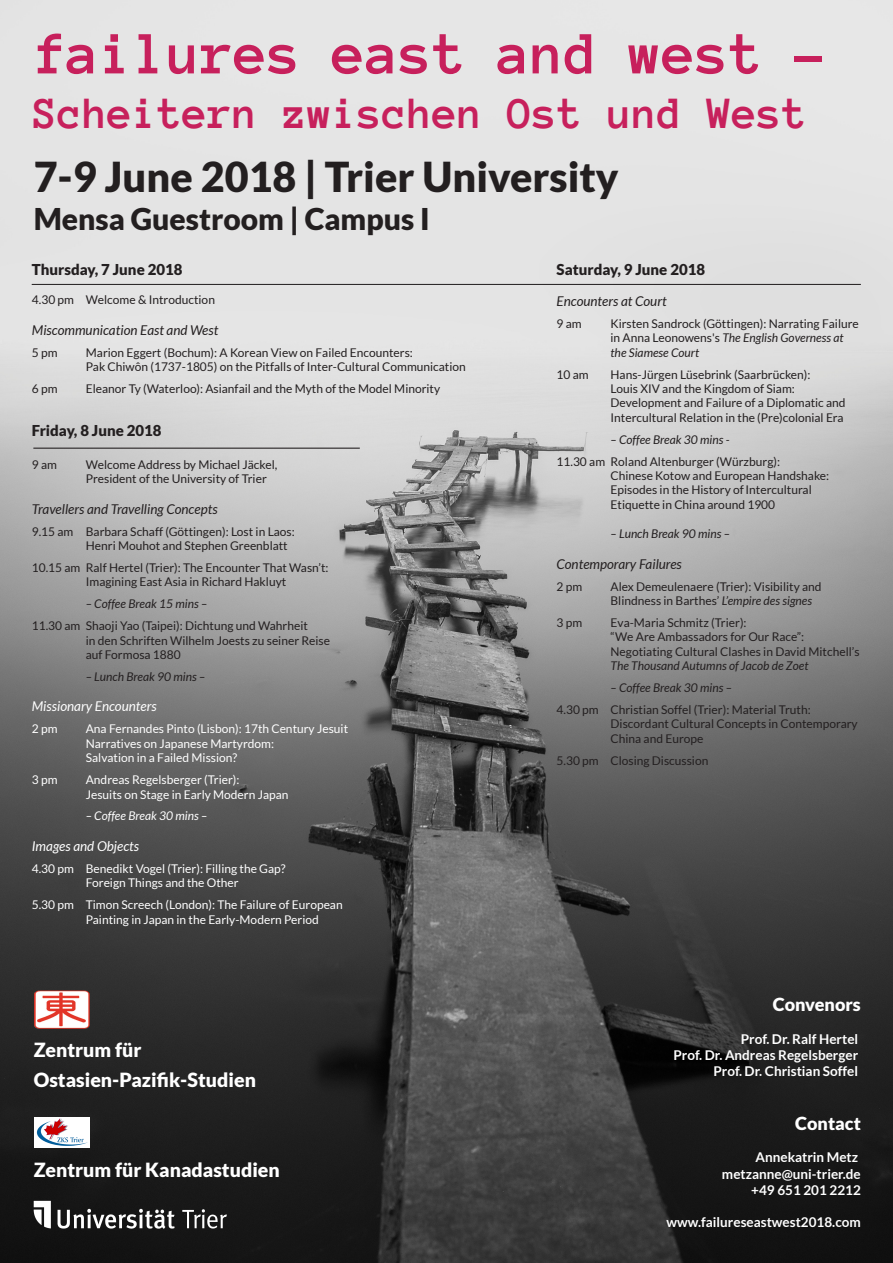
<style>
.page{position:relative;width:893px;height:1263px;background:#fff}
.page>*{position:absolute;margin:0;border:0;box-sizing:border-box;transform-origin:0 0}
.t1{font:700 61.5px "Anonymous Pro";color:#c7205c}
.t2{font:700 45.75px "Anonymous Pro";color:#c7205c}
.t3{font:900 41.25px "Lato";color:#231f20}
.t4{font:900 30px "Lato";color:#231f20}
.t5{font:900 19.5px/30px "Lato";color:#fff}
.t6{font:900 18px "Lato";color:#fff}
.t7{font:900 15px "Lato";color:#231f20}
.t8{font:700 13.5px/16.2px "Lato";color:#fff;text-align:right}
.t9{font:italic 13.5px "Lato";color:#231f20}
.t10{font:italic 13.5px "Lato";color:#fff}
.t11{font:12px/14.4px "Lato";color:#231f20}
.t12{font:12px/14.4px "Lato";color:#fff}
.t13{font:italic 12px "Lato";color:#231f20}
.t14{font:italic 12px "Lato";color:#fff}
.s1{font-style:italic}
</style>
<div class="page">
<img style="left:0;top:0;width:893px;height:1263px">
<hr style="left:32px;top:284px;width:829px;height:1px;background:#231f20">
<hr style="left:33px;top:448px;width:327px;height:1px;background:#231f20">
<img style="left:34px;top:990px;width:56px;height:39px">
<img style="left:34px;top:1117px;width:56px;height:31px">
<img style="left:33px;top:1197px;width:193px;height:31px">
<h1 class="t1" style="left:33px;top:18px;width:796px">failures east and west –</h1>
<h2 class="t2" style="left:33px;top:87px;width:776px">Scheitern zwischen Ost und West</h2>
<h3 class="t3" style="left:34px;top:153px;width:587px">7-9 June 2018 | Trier University</h3>
<h3 class="t4" style="left:34px;top:202px;width:397px">Mensa Guestroom | Campus I</h3>
<p class="t7" style="left:32px;top:261px;width:152px">Thursday, 7 June 2018</p>
<p class="t11" style="left:32px;top:292px;width:185px">4.30 pm Welcome &amp; Introduction</p>
<p class="t9" style="left:32px;top:322px;width:188px">Miscommunication East and West</p>
<p class="t11" style="left:32px;top:345px;width:27px">5 pm</p>
<p class="t11" style="left:86px;top:345px;width:381px">Marion Eggert (Bochum): A Korean View on Failed Encounters:<br>Pak Chiwôn (1737-1805) on the Pitfalls of Inter-Cultural Communication</p>
<p class="t11" style="left:32px;top:381px;width:27px">6 pm</p>
<p class="t11" style="left:86px;top:381px;width:356px">Eleanor Ty (Waterloo): Asianfail and the Myth of the Model Minority</p>
<p class="t7" style="left:32px;top:422px;width:131px">Friday, 8 June 2018</p>
<p class="t11" style="left:32px;top:457px;width:27px">9 am</p>
<p class="t11" style="left:86px;top:457px;width:193px">Welcome Address by Michael Jäckel,<br>President of the University of Trier</p>
<p class="t9" style="left:32px;top:501px;width:187px">Travellers and Travelling Concepts</p>
<p class="t11" style="left:86px;top:524px;width:211px;text-indent:-54px">9.15 am Barbara Schaff (Göttingen): Lost in Laos:<br>Henri Mouhot and Stephen Greenblatt</p>
<p class="t11" style="left:86px;top:560px;width:244px;text-indent:-54px">10.15 am Ralf Hertel (Trier): The Encounter That Wasn’t:<br>Imagining East Asia in Richard Hakluyt</p>
<p class="t13" style="left:86px;top:597px;width:123px">– Coffee Break 15 mins –</p>
<p class="t11" style="left:86px;top:618px;width:246px;text-indent:-54px">11.30 am Shaoji Yao (Taipei): Dichtung und Wahrheit<br>in den Schriften Wilhelm Joests zu seiner Reise auf Formosa 1880</p>
<p class="t13" style="left:86px;top:670px;width:121px">– Lunch Break 90 mins –</p>
<p class="t10" style="left:32px;top:699px;width:126px">Missionary Encounters</p>
<p class="t12" style="left:32px;top:722px;width:27px">2 pm</p>
<p class="t12" style="left:86px;top:722px;width:264px">Ana Fernandes Pinto (Lisbon): 17th Century Jesuit<br>Narratives on Japanese Martyrdom:<br>Salvation in a Failed Mission?</p>
<p class="t12" style="left:32px;top:772px;width:27px">3 pm</p>
<p class="t12" style="left:86px;top:772px;width:204px">Andreas Regelsberger (Trier):<br>Jesuits on Stage in Early Modern Japan</p>
<p class="t14" style="left:86px;top:809px;width:123px">– Coffee Break 30 mins –</p>
<p class="t10" style="left:32px;top:838px;width:109px">Images and Objects</p>
<p class="t12" style="left:32px;top:861px;width:255px;text-align:center">4.30 pm Benedikt Vogel (Trier): Filling the Gap?<br>Foreign Things and the Other</p>
<p class="t12" style="left:86px;top:897px;width:258px;text-indent:-54px">5.30 pm Timon Screech (London): The Failure of European<br>Painting in Japan in the Early-Modern Period</p>
<h3 class="t5" style="left:34px;top:1034px;width:224px">Zentrum für<br>Ostasien-Pazifik-Studien</h3>
<h3 class="t5" style="left:34px;top:1154px;width:248px">Zentrum für Kanadastudien</h3>
<p class="t7" style="left:556px;top:261px;width:150px">Saturday, 9 June 2018</p>
<p class="t9" style="left:556px;top:294px;width:112px">Encounters at Court</p>
<p class="t11" style="left:556px;top:316px;width:27px">9 am</p>
<p class="t11" style="left:610px;top:316px;width:250px">Kirsten Sandrock (Göttingen): Narrating Failure in Anna Leonowens's <span class="s1">The English Governess at the Siamese Court</span></p>
<p class="t11" style="left:556px;top:367px;width:34px">10 am</p>
<p class="t11" style="left:610px;top:367px;width:237px">Hans-Jürgen Lüsebrink (Saarbrücken):<br>Louis XIV and the Kingdom of Siam:<br>Development and Failure of a Diplomatic and Intercultural Relation in the (Pre)colonial Era</p>
<p class="t13" style="left:610px;top:433px;width:121px">– Coffee Break 30 mins -</p>
<p class="t11" style="left:610px;top:454px;width:220px;text-indent:-54px">11.30 am Roland Altenburger (Würzburg):<br>Chinese Kotow and European Handshake:<br>Episodes in the History of Intercultural Etiquette in China around 1900</p>
<p class="t13" style="left:610px;top:526px;width:121px">– Lunch Break 90 mins –</p>
<p class="t9" style="left:556px;top:556px;width:127px">Contemporary Failures</p>
<p class="t11" style="left:556px;top:579px;width:27px">2 pm</p>
<p class="t11" style="left:610px;top:579px;width:213px">Alex Demeulenaere (Trier): Visibility and<br>Blindness in Barthes’ <span class="s1">L’empire des signes</span></p>
<p class="t11" style="left:556px;top:615px;width:27px">3 pm</p>
<p class="t11" style="left:610px;top:615px;width:250px">Eva-Maria Schmitz (Trier):<br>“We Are Ambassadors for Our Race”:<br>Negotiating Cultural Clashes in David Mitchell’s</p>
<p class="t13" style="left:610px;top:659px;width:199px">The Thousand Autumns of Jacob de Zoet</p>
<p class="t13" style="left:610px;top:681px;width:123px">– Coffee Break 30 mins –</p>
<p class="t11" style="left:610px;top:702px;width:249px;text-indent:-54px">4.30 pm Christian Soffel (Trier): Material Truth:<br>Discordant Cultural Concepts in Contemporary<br>China and Europe</p>
<p class="t11" style="left:556px;top:753px;width:153px">5.30 pm Closing Discussion</p>
<h3 class="t6" style="left:773px;top:994px;width:89px">Convenors</h3>
<p class="t8" style="left:673px;top:1030px;width:186px">Prof. Dr. Ralf Hertel<br>Prof. Dr. Andreas Regelsberger<br>Prof. Dr. Christian Soffel</p>
<h3 class="t6" style="left:795px;top:1113px;width:67px">Contact</h3>
<p class="t8" style="left:722px;top:1149px;width:140px">Annekatrin Metz metzanne@uni-trier.de +49 651 201 2212</p>
<p class="t8" style="left:667px;top:1214px;width:196px">www.failureseastwest2018.com</p>
</div>
